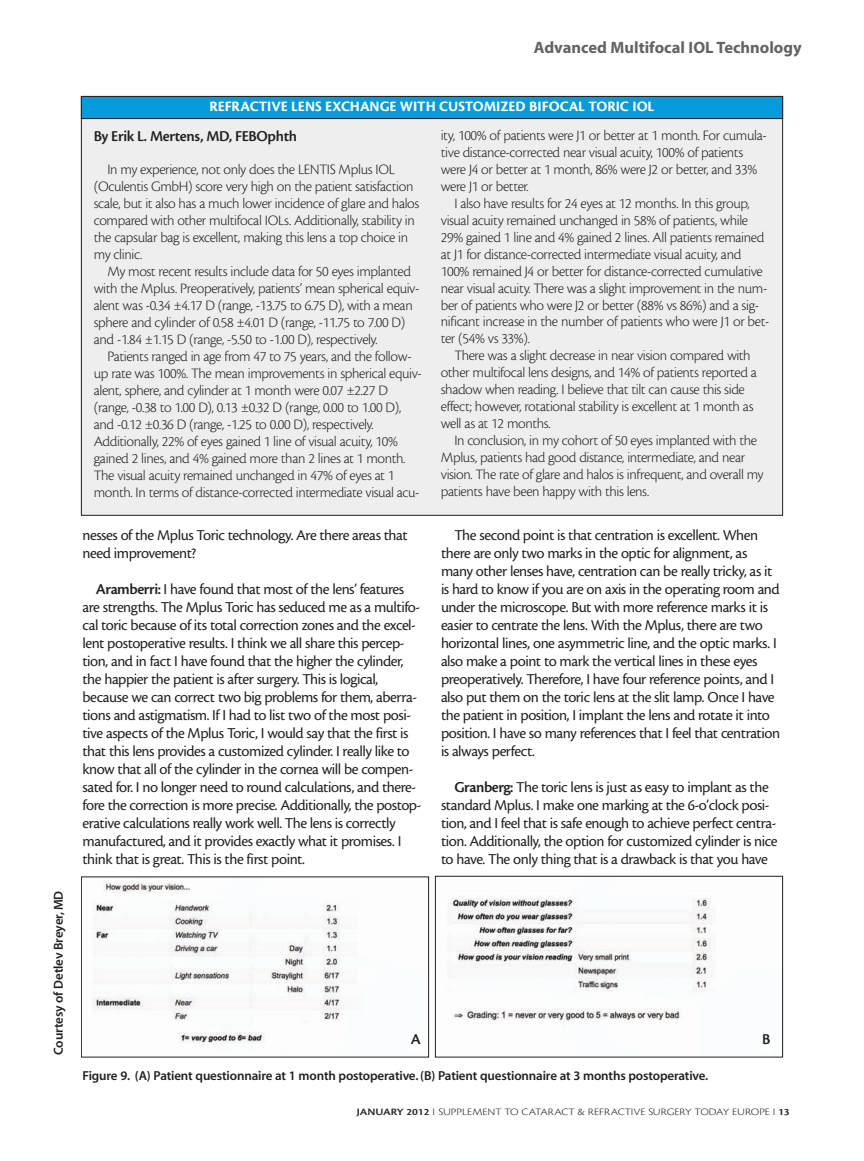
<style>
.page{position:relative;width:864px;height:1161px;background:#fff}
.page>*{position:absolute;margin:0;border:0;box-sizing:border-box;transform-origin:0 0}
.t1{font:16.5px "Myriad MM 700 600";color:#636366}
.t2{font:15.75px/18px "Cronos MM 408 11";letter-spacing:-.03em;color:#231f20}
.t3{font:15.75px "Cronos MM 574 11";letter-spacing:-.025em;color:#231f20}
.t4{font:15px/17px "Cronos MM 250 11";letter-spacing:-.025em;color:#231f20}
.t5{font:15px "Cronos MM 700 11";color:#fff}
.t6{font:13.05px "Myriad MM 565 600";letter-spacing:-.01em;color:#231f20}
.t7{font:10.2px "Cronos MM 250 11";color:#231f20;scale:1.18 1}
.s1{font-family:"Cronos MM 574 11"}
</style>
<div class="page">
<img style="left:92px;top:882px;width:263px;height:167px">
<div style="left:81px;top:877px;width:348px;height:180px;border:1px solid #231f20"></div>
<img style="left:449px;top:898px;width:265px;height:128px">
<div style="left:435px;top:876px;width:348px;height:181px;border:1px solid #231f20"></div>
<div style="left:82px;top:97px;width:700px;height:418px;background:#eeeeef"></div>
<div style="left:81px;top:96px;width:702px;height:23px;background:#069bda"></div>
<div style="left:81px;top:96px;width:702px;height:23px;border:1px solid #231f20"></div>
<p class="t1" style="left:534px;top:41px;width:269px">Advanced Multifocal IOL Technology</p>
<p class="t6" style="left:54px;top:1055px;width:166px;rotate:-90deg">Courtesy of Detlev Breyer, MD</p>
<p class="t5" style="left:209px;top:101px;width:446px">REFRACTIVE LENS EXCHANGE WITH CUSTOMIZED BIFOCAL TORIC IOL</p>
<p class="t3" style="left:94px;top:130px;width:205px">By Erik L. Mertens, MD, FEBOphth</p>
<p class="t4" style="left:94px;top:162px;width:327px;text-indent:14px">In my experience, not only does the LENTIS Mplus IOL (Oculentis GmbH) score very high on the patient satisfaction scale, but it also has a much lower incidence of glare and halos compared with other multifocal IOLs. Additionally, stability in the capsular bag is excellent, making this lens a top choice in my clinic.</p>
<p class="t4" style="left:94px;top:264px;width:327px;text-indent:14px">My most recent results include data for 50 eyes implanted with the Mplus. Preoperatively, patients’ mean spherical equiv&shy;alent was -0.34 ±4.17 D (range, -13.75 to 6.75 D), with a mean sphere and cylinder of 0.58 ±4.01 D (range, -11.75 to 7.00 D) and -1.84 ±1.15 D (range, -5.50 to -1.00 D), respectively.</p>
<p class="t4" style="left:94px;top:349px;width:330px;text-indent:14px">Patients ranged in age from 47 to 75 years, and the follow&shy;up rate was 100%. The mean improvements in spherical equiv&shy;alent, sphere, and cylinder at 1 month were 0.07 ±2.27 D (range, -0.38 to 1.00 D), 0.13 ±0.32 D (range, 0.00 to 1.00 D), and -0.12 ±0.36 D (range, -1.25 to 0.00 D), respectively.<br>Additionally, 22% of eyes gained 1 line of visual acuity, 10% gained 2 lines, and 4% gained more than 2 lines at 1 month.<br>The visual acuity remained unchanged in 47% of eyes at 1 month. In terms of distance-corrected intermediate visual acu-</p>
<p class="t4" style="left:441px;top:128px;width:327px">ity, 100% of patients were J1 or better at 1 month. For cumula&shy;tive distance-corrected near visual acuity, 100% of patients were J4 or better at 1 month, 86% were J2 or better, and 33% were J1 or better.</p>
<p class="t4" style="left:441px;top:196px;width:330px;text-indent:13px">I also have results for 24 eyes at 12 months. In this group, visual acuity remained unchanged in 58% of patients, while 29% gained 1 line and 4% gained 2 lines. All patients remained at J1 for distance-corrected intermediate visual acuity, and 100% remained J4 or better for distance-corrected cumulative near visual acuity. There was a slight improvement in the num&shy;ber of patients who were J2 or better (88% vs 86%) and a sig&shy;nificant increase in the number of patients who were J1 or bet&shy;ter (54% vs 33%).</p>
<p class="t4" style="left:441px;top:348px;width:318px;text-indent:13px">There was a slight decrease in near vision compared with other multifocal lens designs, and 14% of patients reported a shadow when reading. I believe that tilt can cause this side effect; however, rotational stability is excellent at 1 month as well as at 12 months.</p>
<p class="t4" style="left:441px;top:433px;width:324px;text-indent:13px">In conclusion, in my cohort of 50 eyes implanted with the Mplus, patients had good distance, intermediate, and near vision. The rate of glare and halos is infrequent, and overall my patients have been happy with this lens.</p>
<p class="t2" style="left:82px;top:527px;width:327px">nesses of the Mplus Toric technology. Are there areas that need improvement?</p>
<p class="t2" style="left:82px;top:581px;width:340px;text-indent:13px"><span class="s1">Aramberri:</span> I have found that most of the lens’ features are strengths. The Mplus Toric has seduced me as a multifo&shy;cal toric because of its total correction zones and the excel&shy;lent postoperative results. I think we all share this percep&shy;tion, and in fact I have found that the higher the cylinder, the happier the patient is after surgery. This is logical, because we can correct two big problems for them, aberra&shy;tions and astigmatism. If I had to list two of the most posi&shy;tive aspects of the Mplus Toric, I would say that the first is that this lens provides a customized cylinder. I really like to know that all of the cylinder in the cornea will be compen&shy;sated for. I no longer need to round calculations, and there&shy;fore the correction is more precise. Additionally, the postop&shy;erative calculations really work well. The lens is correctly manufactured, and it provides exactly what it promises. I think that is great. This is the first point.</p>
<p class="t2" style="left:441px;top:527px;width:341px;text-indent:13px">The second point is that centration is excellent. When there are only two marks in the optic for alignment, as many other lenses have, centration can be really tricky, as it is hard to know if you are on axis in the operating room and under the microscope. But with more reference marks it is easier to centrate the lens. With the Mplus, there are two horizontal lines, one asymmetric line, and the optic marks. I also make a point to mark the vertical lines in these eyes preoperatively. Therefore, I have four reference points, and I also put them on the toric lens at the slit lamp. Once I have the patient in position, I implant the lens and rotate it into position. I have so many references that I feel that centration is always perfect.</p>
<p class="t2" style="left:441px;top:779px;width:338px;text-indent:13px"><span class="s1">Granberg:</span> The toric lens is just as easy to implant as the standard Mplus. I make one marking at the 6-o’clock posi&shy;tion, and I feel that is safe enough to achieve perfect centra&shy;tion. Additionally, the option for customized cylinder is nice to have. The only thing that is a drawback is that you have</p>
<p class="t3" style="left:411px;top:1033px;width:11px">A</p>
<p class="t3" style="left:762px;top:1033px;width:10px">B</p>
<p class="t6" style="left:82px;top:1071px;width:627px">Figure 9. (A) Patient questionnaire at 1 month postoperative. (B) Patient questionnaire at 3 months postoperative.</p>
<p class="t7" style="left:357px;top:1108px;width:368px"><span class="s1">JANUARY 2012</span> I SUPPLEMENT TO CATARACT &amp; REFRACTIVE SURGERY TODAY EUROPE I <span class="s1">13</span></p>
</div>
